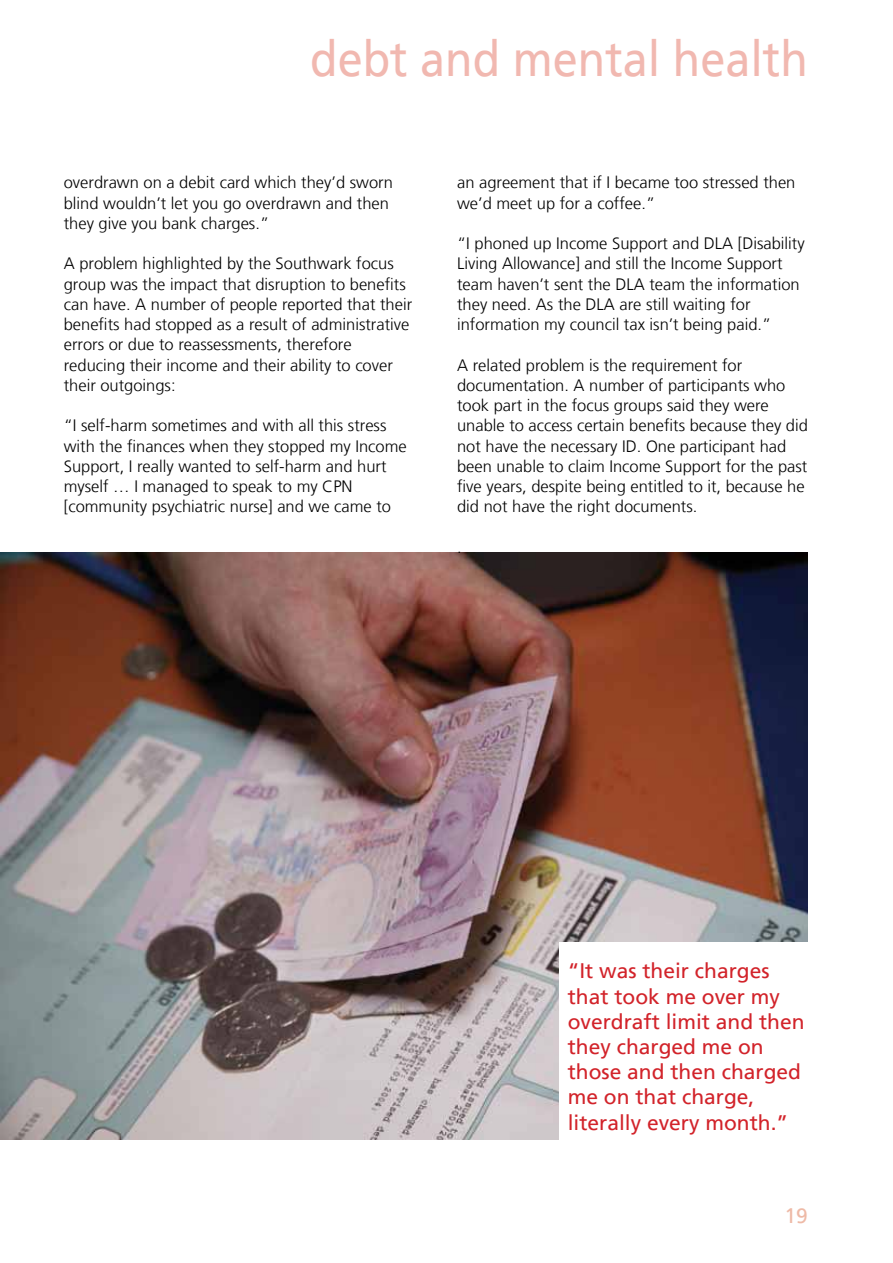
<style>
.page{position:relative;width:893px;height:1263px;background:#fff}
.page>*{position:absolute;margin:0;border:0;box-sizing:border-box;transform-origin:0 0}
.t1{font:49.5px "Frutiger LT";color:#f1b8b0;scale:.91 1}
.t2{font:21px/25.2px "Frutiger LT";color:#d2232a}
.t3{font:21px "Frutiger LT";color:#eebaa7}
.t4{font:300 16.5px/20.2px "Frutiger LT";color:#000}
</style>
<div class="page">
<img style="left:0;top:553px;width:808px;height:586px">
<div style="left:559px;top:942px;width:255px;height:208px;background:#fff"></div>
<p class="t1" style="left:310px;top:30px;width:548px">debt and mental health</p>
<p class="t4" style="left:64px;top:173px;width:331px">overdrawn on a debit card which they’d sworn blind wouldn’t let you go overdrawn and then they give you bank charges.”</p>
<p class="t4" style="left:64px;top:254px;width:350px">A problem highlighted by the Southwark focus group was the impact that disruption to benefits can have. A number of people reported that their benefits had stopped as a result of administrative errors or due to reassessments, therefore reducing their income and their ability to cover their outgoings:</p>
<p class="t4" style="left:64px;top:416px;width:344px">“I self-harm sometimes and with all this stress with the finances when they stopped my Income Support, I really wanted to self-harm and hurt myself … I managed to speak to my CPN [community psychiatric nurse] and we came to</p>
<p class="t4" style="left:457px;top:173px;width:340px">an agreement that if I became too stressed then we’d meet up for a coffee.”</p>
<p class="t4" style="left:457px;top:233px;width:349px">“I phoned up Income Support and DLA [Disability Living Allowance] and still the Income Support team haven’t sent the DLA team the information they need. As the DLA are still waiting for information my council tax isn’t being paid.”</p>
<p class="t4" style="left:457px;top:355px;width:352px">A related problem is the requirement for documentation. A number of participants who took part in the focus groups said they were unable to access certain benefits because they did not have the necessary ID. One participant had been unable to claim Income Support for the past five years, despite being entitled to it, because he did not have the right documents.</p>
<p class="t4" style="left:457px;top:537px;width:6px">.</p>
<p class="t2" style="left:568px;top:958px;width:238px">“It was their charges that took me over my overdraft limit and then they charged me on those and then charged me on that charge, literally every month.”</p>
<p class="t3" style="left:785px;top:1204px;width:25px">19</p>
</div>
